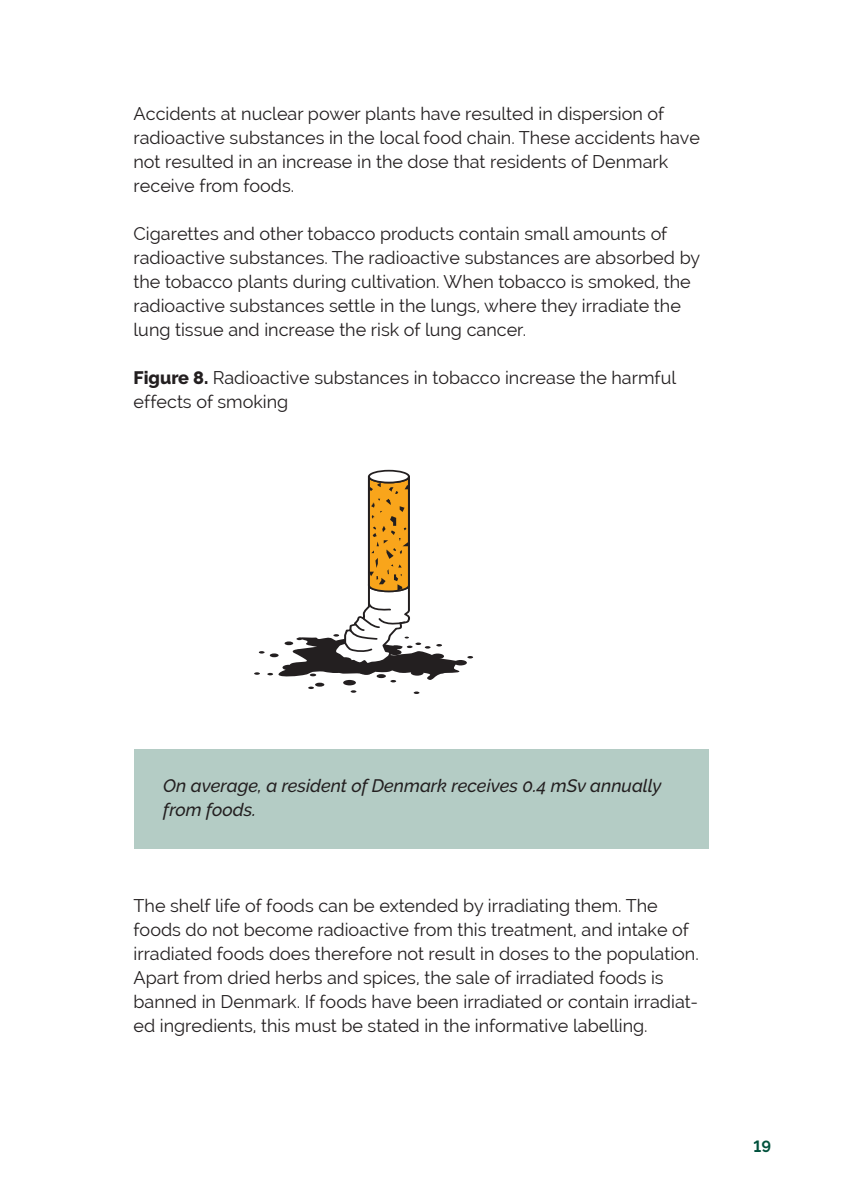
<style>
.page{position:relative;width:842px;height:1191px;background:#fff}
.page>*{position:absolute;margin:0;border:0;box-sizing:border-box;transform-origin:0 0}
.t1{font:18px/24px "Raleway";color:#231f20}
.t2{font:italic 500 18px/24px "Raleway";color:#231f20}
.t3{font:700 16px "Raleway";color:#00513c}
.s1{font-weight:800}
</style>
<div class="page">
<div style="left:134px;top:750px;width:574px;height:99px;background:#b4ccc5"></div>
<svg style="left:369px;top:471px;width:40px;height:11px"></svg>
<div style="left:368px;top:470px;width:42px;height:13px;border:2px solid #231f20;border-radius:50%"></div>
<svg style="left:254px;top:475px;width:219px;height:219px"></svg>
<p class="t1" style="left:134px;top:102px;width:568px">Accidents at nuclear power plants have resulted in dispersion of radioactive substances in the local food chain. These accidents have not resulted in an increase in the dose that residents of Denmark receive from foods.</p>
<p class="t1" style="left:134px;top:222px;width:568px">Cigarettes and other tobacco products contain small amounts of radioactive substances. The radioactive substances are absorbed by the tobacco plants during cultivation. When tobacco is smoked, the radioactive substances settle in the lungs, where they irradiate the lung tissue and increase the risk of lung cancer.</p>
<p class="t1" style="left:134px;top:366px;width:544px"><span class="s1">Figure 8.</span> Radioactive substances in tobacco increase the harmful effects of smoking</p>
<p class="t2" style="left:163px;top:774px;width:500px">On average, a resident of Denmark receives 0.4 mSv annually from foods.</p>
<p class="t1" style="left:134px;top:894px;width:567px">The shelf life of foods can be extended by irradiating them. The foods do not become radioactive from this treatment, and intake of irradiated foods does therefore not result in doses to the population.<br>Apart from dried herbs and spices, the sale of irradiated foods is banned in Denmark. If foods have been irradiated or contain irradiat&shy;ed ingredients, this must be stated in the informative labelling.</p>
<p class="t3" style="left:753px;top:1137px;width:19px">19</p>
</div>
